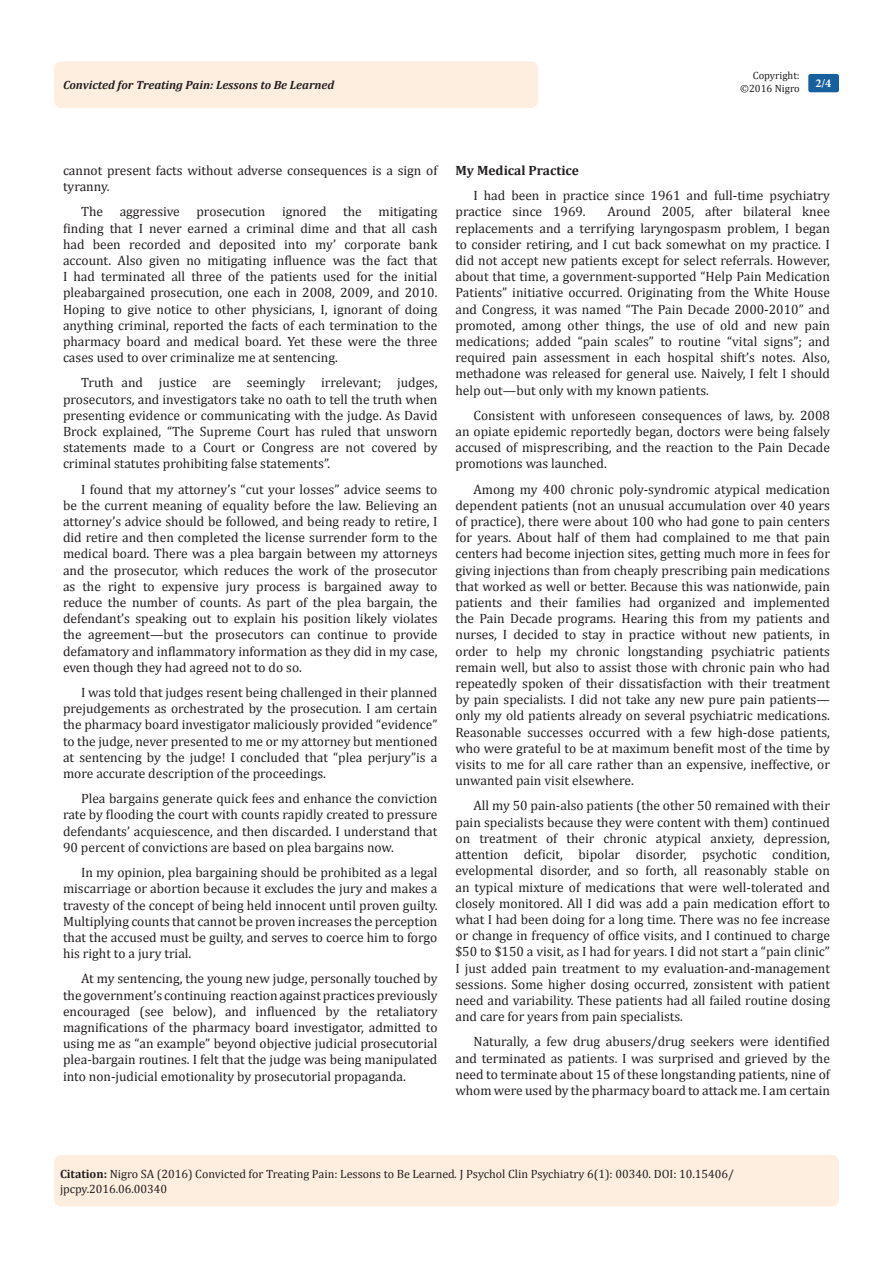
<style>
.page{position:relative;width:893px;height:1263px;background:#fff}
.page>*{position:absolute;margin:0;border:0;box-sizing:border-box;transform-origin:0 0}
.t1{font:13.5px/16.2px "Cambria";color:#231f20;text-align:justify}
.t2{font:700 13.5px "Cambria";color:#231f20}
.Citation{font:12px/14.4px "Cambria";color:#231f20}
.t3{font:italic 700 12px "Cambria";color:#231f20}
.t4{font:700 12px "Minion Pro";color:#fff}
.t5{font:10.5px/12.6px "Cambria";color:#231f20;text-align:right}
.s1{font-weight:700}
.s2{font-style:italic}
</style>
<div class="page">
<div style="left:54px;top:61px;width:484px;height:47px;background:#feeee0;border-radius:8px"></div>
<div style="left:808px;top:74px;width:31px;height:18px;background:#18609d;border-radius:2px"></div>
<div style="left:54px;top:1155px;width:785px;height:51px;background:#feeee0;border-radius:7px"></div>
<p class="t5" style="left:740px;top:69px;width:61px">Copyright: ©2016 Nigro</p>
<p class="t3" style="left:63px;top:77px;width:273px">Convicted for Treating Pain: Lessons to Be Learned</p>
<p class="t4" style="left:815px;top:75px;width:17px">2/4</p>
<p class="t1" style="left:63px;top:162px;width:376px">cannot present facts without adverse consequences is a sign of tyranny.</p>
<p class="t1" style="left:63px;top:204px;width:376px;text-indent:18px">The aggressive prosecution ignored the mitigating finding that I never earned a criminal dime and that all cash had been recorded and deposited into my’ corporate bank account. Also given no mitigating influence was the fact that I had terminated all three of the patients used for the initial pleabargained prosecution, one each in 2008, 2009, and 2010.<br>Hoping to give notice to other physicians, I, ignorant of doing anything criminal, reported the facts of each termination to the pharmacy board and medical board. Yet these were the three cases used to over criminalize me at sentencing.</p>
<p class="t1" style="left:63px;top:375px;width:376px;text-indent:18px">Truth and justice are seemingly irrelevant; judges, prosecutors, and investigators take no oath to tell the truth when presenting evidence or communicating with the judge. As David Brock explained, “The Supreme Court has ruled that unsworn statements made to a Court or Congress are not covered by criminal statutes prohibiting false statements”.</p>
<p class="t1" style="left:63px;top:481px;width:376px;text-indent:18px">I found that my attorney’s “cut your losses” advice seems to be the current meaning of equality before the law. Believing an attorney’s advice should be followed, and being ready to retire, I did retire and then completed the license surrender form to the medical board. There was a plea bargain between my attorneys and the prosecutor, which reduces the work of the prosecutor as the right to expensive jury process is bargained away to reduce the number of counts. As part of the plea bargain, the defendant’s speaking out to explain his position likely violates the agreement—but the prosecutors can continue to provide defamatory and inflammatory information as they did in my case, even though they had agreed not to do so.</p>
<p class="t1" style="left:63px;top:684px;width:376px;text-indent:18px">I was told that judges resent being challenged in their planned prejudgements as orchestrated by the prosecution. I am certain the pharmacy board investigator maliciously provided “evidence” to the judge, never presented to me or my attorney but mentioned at sentencing by the judge! I concluded that “plea perjury”is a more accurate description of the proceedings.</p>
<p class="t1" style="left:63px;top:790px;width:376px;text-indent:18px">Plea bargains generate quick fees and enhance the conviction rate by flooding the court with counts rapidly created to pressure defendants’ acquiescence, and then discarded. I understand that 90 percent of convictions are based on plea bargains now.</p>
<p class="t1" style="left:63px;top:864px;width:376px;text-indent:18px">In my opinion, plea bargaining should be prohibited as a legal miscarriage or abortion because it excludes the jury and makes a travesty of the concept of being held innocent until proven guilty.<br>Multiplying counts that cannot be proven increases the perception that the accused must be guilty, and serves to coerce him to forgo his right to a jury trial.</p>
<p class="t1" style="left:63px;top:970px;width:376px;text-indent:18px">At my sentencing, the young new judge, personally touched by the government’s continuing reaction against practices previously encouraged (see below), and influenced by the retaliatory magnifications of the pharmacy board investigator, admitted to using me as “an example” beyond objective judicial prosecutorial plea-bargain routines. I felt that the judge was being manipulated into non-judicial emotionality by prosecutorial propaganda.</p>
<p class="t2" style="left:455px;top:161px;width:125px">My Medical Practice</p>
<p class="t1" style="left:455px;top:187px;width:376px;text-indent:18px">I had been in practice since 1961 and full-time psychiatry practice since 1969.</p>
<p class="t1" style="left:455px;top:204px;width:376px;text-indent:152px">Around 2005, after bilateral knee replacements and a terrifying laryngospasm problem, I began to consider retiring, and I cut back somewhat on my practice. I did not accept new patients except for select referrals. However, about that time, a government-supported “Help Pain Medication Patients” initiative occurred. Originating from the White House and Congress, it was named “The Pain Decade 2000-2010” and promoted, among other things, the use of old and new pain medications; added “pain scales” to routine “vital signs”; and required pain assessment in each hospital shift’s notes. Also, methadone was released for general use. Naively, I felt I should help out—but only with my known patients.</p>
<p class="t1" style="left:455px;top:407px;width:376px;text-indent:18px">Consistent with unforeseen consequences of laws, by. 2008 an opiate epidemic reportedly began, doctors were being falsely accused of misprescribing, and the reaction to the Pain Decade promotions was launched.</p>
<p class="t1" style="left:455px;top:481px;width:376px;text-indent:18px">Among my 400 chronic poly-syndromic atypical medication dependent patients (not an unusual accumulation over 40 years of practice), there were about 100 who had gone to pain centers for years. About half of them had complained to me that pain centers had become injection sites, getting much more in fees for giving injections than from cheaply prescribing pain medications that worked as well or better. Because this was nationwide, pain patients and their families had organized and implemented the Pain Decade programs. Hearing this from my patients and nurses, I decided to stay in practice without new patients, in order to help my chronic longstanding psychiatric patients remain well, but also to assist those with chronic pain who had repeatedly spoken of their dissatisfaction with their treatment by pain specialists. I did not take any new pure pain patients— only my old patients already on several psychiatric medications.<br>Reasonable successes occurred with a few high-dose patients, who were grateful to be at maximum benefit most of the time by visits to me for all care rather than an expensive, ineffective, or unwanted pain visit elsewhere.</p>
<p class="t1" style="left:455px;top:798px;width:376px;text-indent:18px">All my 50 pain-also patients (the other 50 remained with their pain specialists because they were content with them) continued on treatment of their chronic atypical anxiety, depression, attention deficit, bipolar disorder, psychotic condition, evelopmental disorder, and so forth, all reasonably stable on an typical mixture of medications that were well-tolerated and closely monitored. All I did was add a pain medication effort to what I had been doing for a long time. There was no fee increase or change in frequency of office visits, and I continued to charge $50 to $150 a visit, as I had for years. I did not start a “pain clinic” I just added pain treatment to my evaluation-and-management sessions. Some higher dosing occurred, zonsistent with patient need and variability. These patients had all failed routine dosing and care for years from pain specialists.</p>
<p class="t1" style="left:455px;top:1033px;width:376px;text-indent:18px">Naturally, a few drug abusers/drug seekers were identified and terminated as patients. I was surprised and grieved by the need to terminate about 15 of these longstanding patients, nine of whom were used by the pharmacy board to attack me. I am certain</p>
<p class="Citation" style="left:60px;top:1167px;width:676px"><span class="s1">Citation:</span> Nigro SA (2016) Convicted for Treating Pain: Lessons to Be Learned<span class="s2">.</span> J Psychol Clin Psychiatry 6(1): 00340. DOI: 10.15406/ jpcpy.2016.06.00340</p>
</div>
